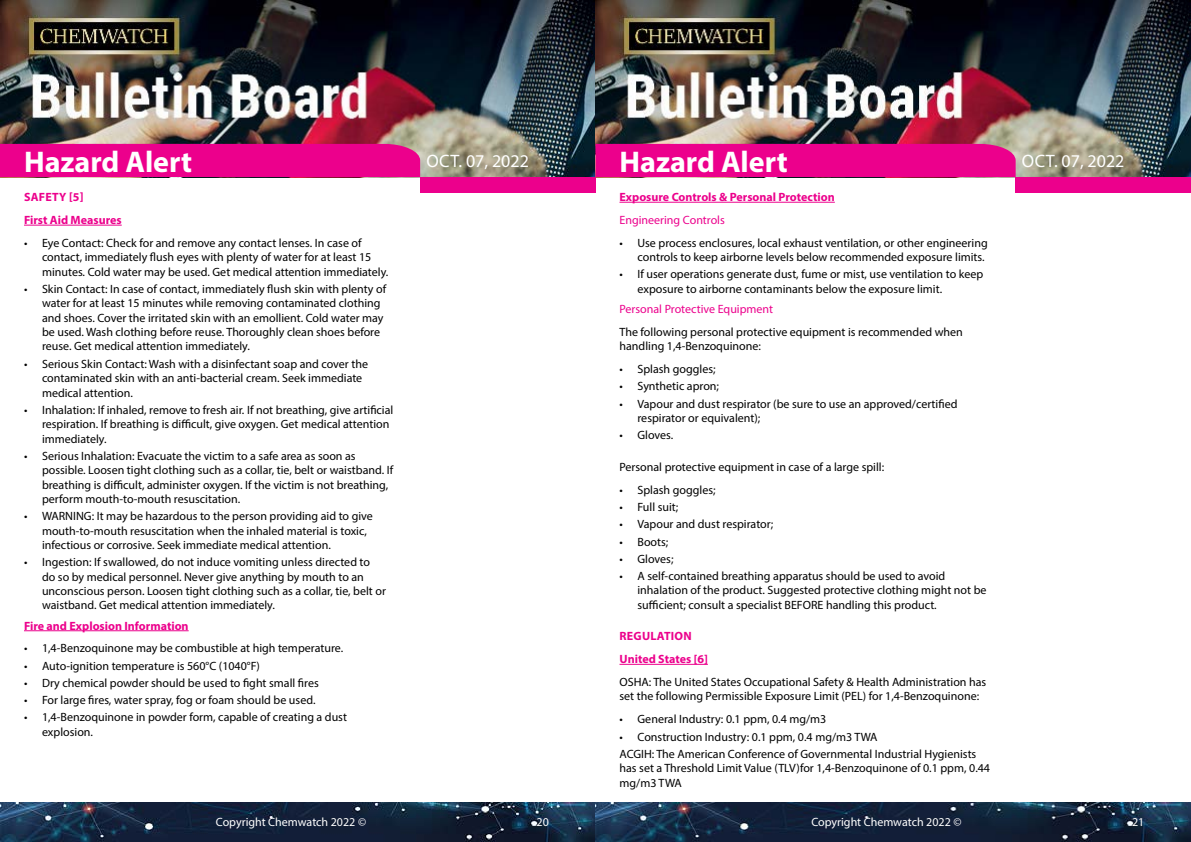
<style>
.page{position:relative;width:1191px;height:842px;background:#fff}
.page>*{position:absolute;margin:0;border:0;box-sizing:border-box;transform-origin:0 0}
.t1{font:700 30px "Myriad Pro";color:#fff}
.t2{font:18px "Myriad Pro";color:#fff}
.t3{font:12px/14.4px "Myriad Pro";color:#000}
.t4{font:700 12px/22.9px "Myriad Pro";color:#ec008c}
.t5{font:12px "Myriad Pro";color:#fff}
.t6{font:12px "Myriad Pro";color:#ec008c}
</style>
<div class="page">
<img style="left:0;top:0;width:1191px;height:177px">
<div style="left:420px;top:177px;width:175px;height:15px;background:#ec008c"></div>
<div style="left:1015px;top:177px;width:176px;height:15px;background:#ec008c"></div>
<div style="left:0;top:144px;width:420px;height:33px;background:#ec008c"></div>
<div style="left:595px;top:144px;width:420px;height:33px;background:#ec008c"></div>
<img style="left:0;top:802px;width:1191px;height:40px">
<hr style="left:619px;top:202px;width:216px;height:1px;background:#ec008c">
<hr style="left:619px;top:664px;width:89px;height:1px;background:#ec008c">
<hr style="left:24px;top:225px;width:98px;height:1px;background:#ec008c">
<hr style="left:24px;top:630px;width:165px;height:1px;background:#ec008c">
<h1 class="t1" style="left:24px;top:142px;width:170px">Hazard Alert</h1>
<h2 class="t2" style="left:426px;top:149px;width:104px">Oct. 07, 2022</h2>
<h1 class="t1" style="left:619px;top:142px;width:170px">Hazard Alert</h1>
<h2 class="t2" style="left:1022px;top:149px;width:104px">Oct. 07, 2022</h2>
<p class="t4" style="left:619px;top:185px;width:217px">Exposure Controls &amp; Personal Protection</p>
<p class="t6" style="left:619px;top:212px;width:107px">Engineering Controls</p>
<p class="t3" style="left:619px;top:235px;width:370px;text-align:right">• Use process enclosures, local exhaust ventilation, or other engineering controls to keep airborne levels below recommended exposure limits.</p>
<p class="t3" style="left:637px;top:267px;width:347px;text-indent:-18px">• If user operations generate dust, fume or mist, use ventilation to keep exposure to airborne contaminants below the exposure limit.</p>
<p class="t6" style="left:619px;top:301px;width:155px">Personal Protective Equipment</p>
<p class="t3" style="left:619px;top:324px;width:345px">The following personal protective equipment is recommended when handling 1,4-Benzoquinone:</p>
<p class="t3" style="left:619px;top:362px;width:98px">• Splash goggles;</p>
<p class="t3" style="left:619px;top:379px;width:101px">• Synthetic apron;</p>
<p class="t3" style="left:637px;top:396px;width:321px;text-indent:-18px">• Vapour and dust respirator (be sure to use an approved/certified respirator or equivalent);</p>
<p class="t3" style="left:619px;top:428px;width:55px">• Gloves.</p>
<p class="t3" style="left:619px;top:459px;width:266px">Personal protective equipment in case of a large spill:</p>
<p class="t3" style="left:619px;top:482px;width:98px">• Splash goggles;</p>
<p class="t3" style="left:619px;top:500px;width:60px">• Full suit;</p>
<p class="t3" style="left:619px;top:517px;width:155px">• Vapour and dust respirator;</p>
<p class="t3" style="left:619px;top:534px;width:50px">• Boots;</p>
<p class="t3" style="left:619px;top:551px;width:55px">• Gloves;</p>
<p class="t3" style="left:637px;top:569px;width:350px;text-indent:-18px">• A self-contained breathing apparatus should be used to avoid inhalation of the product. Suggested protective clothing might not be sufficient; consult a specialist BEFORE handling this product.</p>
<p class="t4" style="left:619px;top:624px;width:90px">REGULATION<br>United States [6]</p>
<p class="t3" style="left:619px;top:675px;width:368px">OSHA: The United States Occupational Safety &amp; Health Administration has set the following Permissible Exposure Limit (PEL) for 1,4-Benzoquinone:</p>
<p class="t3" style="left:619px;top:712px;width:208px">• General Industry: 0.1 ppm, 0.4 mg/m3</p>
<p class="t3" style="left:619px;top:728px;width:358px;line-height:17.2px">• Construction Industry: 0.1 ppm, 0.4 mg/m3 TWA<br>ACGIH: The American Conference of Governmental Industrial Hygienists</p>
<p class="t3" style="left:619px;top:761px;width:372px">has set a Threshold Limit Value (TLV)for 1,4-Benzoquinone of 0.1 ppm, 0.44 mg/m3 TWA</p>
<p class="t4" style="left:24px;top:185px;width:99px">SAFETY [5]<br>First Aid Measures</p>
<p class="t3" style="left:42px;top:235px;width:348px;text-indent:-18px">• Eye Contact: Check for and remove any contact lenses. In case of contact, immediately flush eyes with plenty of water for at least 15 minutes. Cold water may be used. Get medical attention immediately.</p>
<p class="t3" style="left:42px;top:281px;width:346px;text-indent:-18px">• Skin Contact: In case of contact, immediately flush skin with plenty of water for at least 15 minutes while removing contaminated clothing and shoes. Cover the irritated skin with an emollient. Cold water may be used. Wash clothing before reuse. Thoroughly clean shoes before reuse. Get medical attention immediately.</p>
<p class="t3" style="left:42px;top:356px;width:327px;text-indent:-18px">• Serious Skin Contact: Wash with a disinfectant soap and cover the contaminated skin with an anti-bacterial cream. Seek immediate medical attention.</p>
<p class="t3" style="left:42px;top:402px;width:353px;text-indent:-18px">• Inhalation: If inhaled, remove to fresh air. If not breathing, give artificial respiration. If breathing is difficult, give oxygen. Get medical attention immediately.</p>
<p class="t3" style="left:42px;top:448px;width:353px;text-indent:-18px">• Serious Inhalation: Evacuate the victim to a safe area as soon as possible. Loosen tight clothing such as a collar, tie, belt or waistband. If breathing is difficult, administer oxygen. If the victim is not breathing, perform mouth-to-mouth resuscitation.</p>
<p class="t3" style="left:42px;top:509px;width:332px;text-indent:-18px">• WARNING: It may be hazardous to the person providing aid to give mouth-to-mouth resuscitation when the inhaled material is toxic, infectious or corrosive. Seek immediate medical attention.</p>
<p class="t3" style="left:42px;top:555px;width:345px;text-indent:-18px">• Ingestion: If swallowed, do not induce vomiting unless directed to do so by medical personnel. Never give anything by mouth to an unconscious person. Loosen tight clothing such as a collar, tie, belt or waistband. Get medical attention immediately.</p>
<p class="t4" style="left:24px;top:614px;width:166px">Fire and Explosion Information</p>
<p class="t3" style="left:24px;top:641px;width:321px">• 1,4-Benzoquinone may be combustible at high temperature.</p>
<p class="t3" style="left:24px;top:658px;width:237px">• Auto-ignition temperature is 560°C (1040°F)</p>
<p class="t3" style="left:24px;top:675px;width:296px">• Dry chemical powder should be used to fight small fires</p>
<p class="t3" style="left:24px;top:693px;width:293px">• For large fires, water spray, fog or foam should be used.</p>
<p class="t3" style="left:42px;top:710px;width:306px;text-indent:-18px">• 1,4-Benzoquinone in powder form, capable of creating a dust explosion.</p>
<p class="t5" style="left:216px;top:815px;width:152px">Copyright Chemwatch 2022 ©</p>
<p class="t5" style="left:536px;top:815px;width:14px">20</p>
<p class="t5" style="left:811px;top:815px;width:152px">Copyright Chemwatch 2022 ©</p>
<p class="t5" style="left:1132px;top:815px;width:14px">21</p>
</div>
